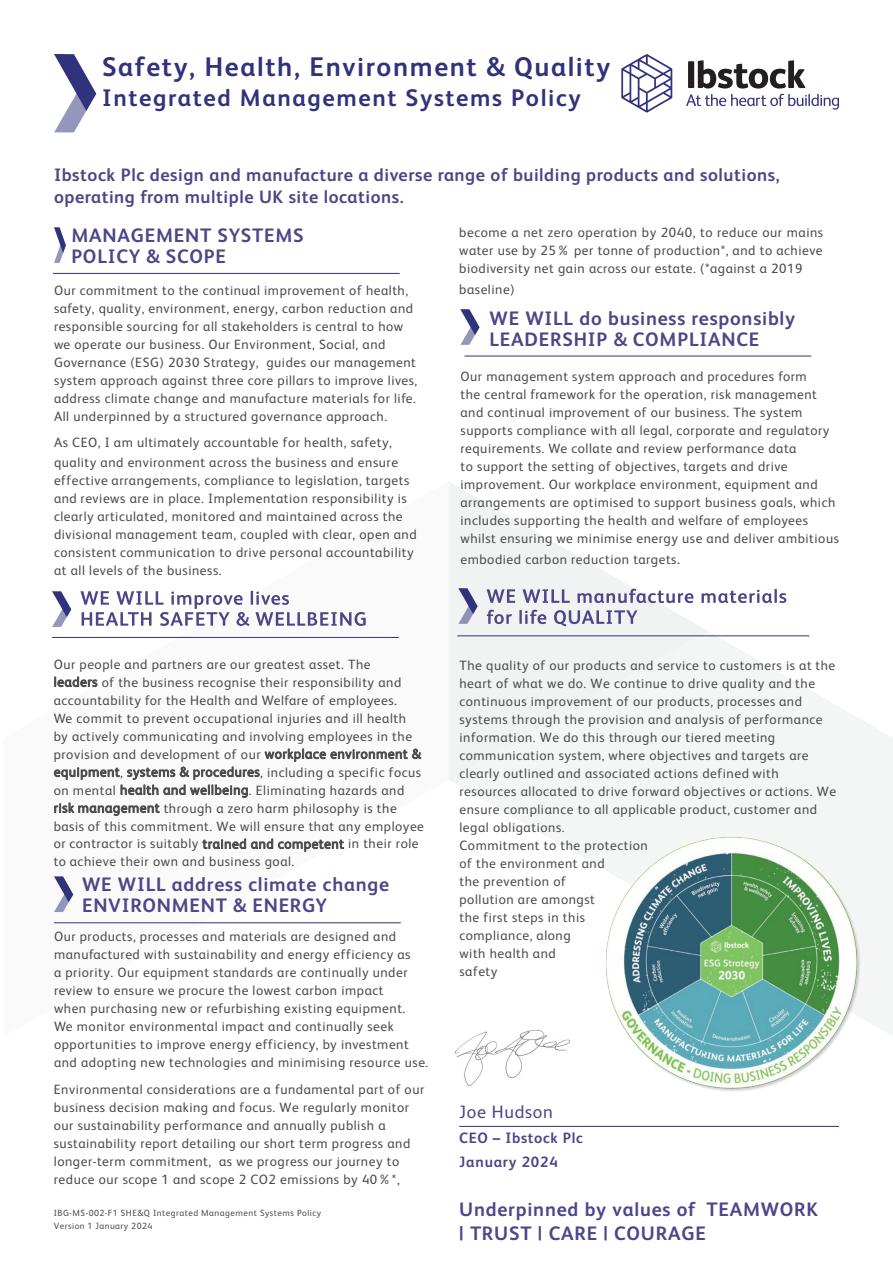
<style>
.page{position:relative;width:893px;height:1263px;background:#fff}
.page>*{position:absolute;margin:0;border:0;box-sizing:border-box;transform-origin:0 0}
.t1{font:700 27px "FS Albert";letter-spacing:.06em;color:#30327c}
.t2{font:700 24px "FS Albert";letter-spacing:.065em;color:#30327c}
.t3{font:700 19.5px/21px "FS Albert";letter-spacing:.04em;color:#4b4788}
.t4{font:700 18px/22.5px "FS Albert";letter-spacing:.03em;color:#4b4788}
.t5{font:18px "FS Albert";letter-spacing:.04em;color:#4b4788}
.t6{font:700 15px/23.2px "FS Albert";letter-spacing:.045em;color:#4b4788}
.t7{font:13.5px/18px "FS Albert";letter-spacing:.04em;color:#4b4c4d}
.t8{font:9px/13.4px "FS Albert";letter-spacing:.055em;color:#4b4c4d}
.s1{font-style:inherit}
.s2{font-size:15px}
</style>
<div class="page">
<svg style="left:621px;top:54px;width:51px;height:59px"></svg>
<svg style="left:686px;top:60px;width:153px;height:50px"></svg>
<svg style="left:54px;top:54px;width:42px;height:78px"></svg>
<svg style="left:460px;top:309px;width:20px;height:36px"></svg>
<svg style="left:81px;top:591px;width:285px;height:35px"></svg>
<svg style="left:458px;top:588px;width:20px;height:36px"></svg>
<svg style="left:487px;top:610px;width:150px;height:16px"></svg>
<svg style="left:487px;top:589px;width:299px;height:14px"></svg>
<svg style="left:54px;top:876px;width:19px;height:36px"></svg>
<svg style="left:52px;top:591px;width:19px;height:36px"></svg>
<svg style="left:54px;top:227px;width:12px;height:36px"></svg>
<img style="left:604px;top:826px;width:278px;height:265px">
<hr style="left:54px;top:922px;width:347px;height:1px;background:#30327c">
<hr style="left:52px;top:637px;width:347px;height:1px;background:#30327c">
<hr style="left:53px;top:273px;width:347px;height:1px;background:#30327c">
<hr style="left:465px;top:356px;width:346px;height:1px;background:#30327c">
<hr style="left:457px;top:636px;width:352px;height:1px;background:#30327c">
<hr style="left:459px;top:1126px;width:380px;height:1px;background:#30327c">
<img style="left:453px;top:1029px;width:118px;height:57px">
<h1 class="t1" style="left:102px;top:48px;width:510px">Safety, Health, Environment &amp; Quality</h1>
<h2 class="t2" style="left:102px;top:81px;width:480px">Integrated Management Systems Policy</h2>
<h3 class="t4" style="left:54px;top:163px;width:727px">Ibstock Plc design and manufacture a diverse range of building products and solutions, operating from multiple UK site locations.</h3>
<h3 class="t3" style="left:71px;top:225px;width:234px">MANAGEMENT SYSTEMS<br>POLICY &amp; SCOPE</h3>
<p class="t7" style="left:54px;top:281px;width:365px">Our commitment to the continual improvement of health, safety, quality, environment, energy, carbon reduction and responsible sourcing for all stakeholders is central to how we operate our business. Our Environment, Social, and Governance (ESG) 2030 Strategy, guides our management system approach against three core pillars to improve lives, address climate change and manufacture materials for life.<br>All underpinned by a structured governance approach.</p>
<p class="t7" style="left:54px;top:432px;width:346px;line-height:20px">As CEO, I am <span class="s1">ultimately</span> accountable for health, safety, <span class="s1">quality and</span> environment across the business and ensure</p>
<p class="t7" style="left:54px;top:471px;width:364px">effective arrangements, compliance to legislation, targets and reviews are in place. Implementation responsibility is clearly articulated, monitored and maintained across the divisional management team, coupled with clear, open and consistent communication to drive personal accountability at all levels of the business.</p>
<p class="t7" style="left:459px;top:224px;width:365px;text-align:justify">become a net zero operation by 2040, to reduce our mains water use by 25% per tonne of production*, and to achieve biodiversity net gain across our estate. (*against a 2019</p>
<p class="t7" style="left:459px;top:281px;width:57px">baseline)</p>
<h3 class="t3" style="left:490px;top:308px;width:307px">WE WILL do business responsibly<br>LEADERSHIP &amp; COMPLIANCE</h3>
<p class="t7" style="left:460px;top:367px;width:380px">Our management system approach and procedures form<br>the central framework for the operation, risk management and continual improvement of our business. The system supports compliance with all legal, corporate and regulatory requirements. We collate and review performance data<br>to support the setting of objectives, targets and drive improvement. Our workplace environment, equipment and arrangements are optimised to support business goals, which includes supporting the health and welfare of employees whilst ensuring we minimise energy use and deliver ambitious</p>
<p class="t7" style="left:460px;top:550px;width:221px">embodied carbon reduction targets<span class="s2">.</span></p>
<p class="t7" style="left:54px;top:655px;width:372px">Our people and partners are our greatest asset. The<br>leaders of the business recognise their responsibility and accountability for the Health and Welfare of employees.<br>We commit to prevent occupational injuries and ill health<br>by actively communicating and involving employees in the provision and development of our workplace environment &amp; equipment, systems &amp; procedures, including a specific focus on mental health and wellbeing. Eliminating hazards and risk management through a zero harm philosophy is the basis of this commitment. We will ensure that any employee or contractor is suitably trained and competent in their role to achieve their own and business goal.</p>
<p class="t7" style="left:459px;top:657px;width:378px">The quality of our products and service to customers is at the heart of what we do. We continue to drive quality and the continuous improvement of our products, processes and systems through the provision and analysis of performance information. We do this through our tiered meeting communication system, where objectives and targets are clearly outlined and associated actions defined with resources allocated to drive forward objectives or actions. We ensure compliance to all applicable product, customer and legal obligations.<br>Commitment to the protection<br>of the environment and<br>the prevention of<br>pollution are amongst<br>the first steps in this<br>compliance, along<br>with health and<br>safety</p>
<h3 class="t3" style="left:82px;top:874px;width:309px">WE WILL address climate change<br>ENVIRONMENT &amp; ENERGY</h3>
<p class="t7" style="left:54px;top:927px;width:376px">Our products, processes and materials are designed and manufactured with sustainability and energy efficiency as<br>a priority. Our equipment standards are continually under review to ensure we procure the lowest carbon impact<br>when purchasing new or refurbishing existing equipment.<br>We monitor environmental impact and continually seek opportunities to improve energy efficiency, by investment and adopting new technologies and minimising resource use.</p>
<p class="t7" style="left:54px;top:1080px;width:372px">Environmental considerations are a fundamental part of our business decision making and focus. We regularly monitor our sustainability performance and annually publish a sustainability report detailing our short term progress and longer-term commitment, as we progress our journey to <span class="s1">reduce</span> our scope 1 and scope 2 CO2 emissions by 40%*,</p>
<p class="t8" style="left:54px;top:1206px;width:269px">IBG-MS-002-F1 <span class="s1">SHE&amp;Q Integrated</span> Management Systems Policy<br>Version 1 January 2024</p>
<h3 class="t5" style="left:459px;top:1101px;width:95px">Joe Hudson</h3>
<p class="t6" style="left:459px;top:1126px;width:125px">CEO – Ibstock Plc<br>January 2024</p>
<h3 class="t3" style="left:459px;top:1197px;width:360px;line-height:24px">Underpinned by values of TEAMWORK | TRUST | CARE | COURAGE</h3>
</div>
